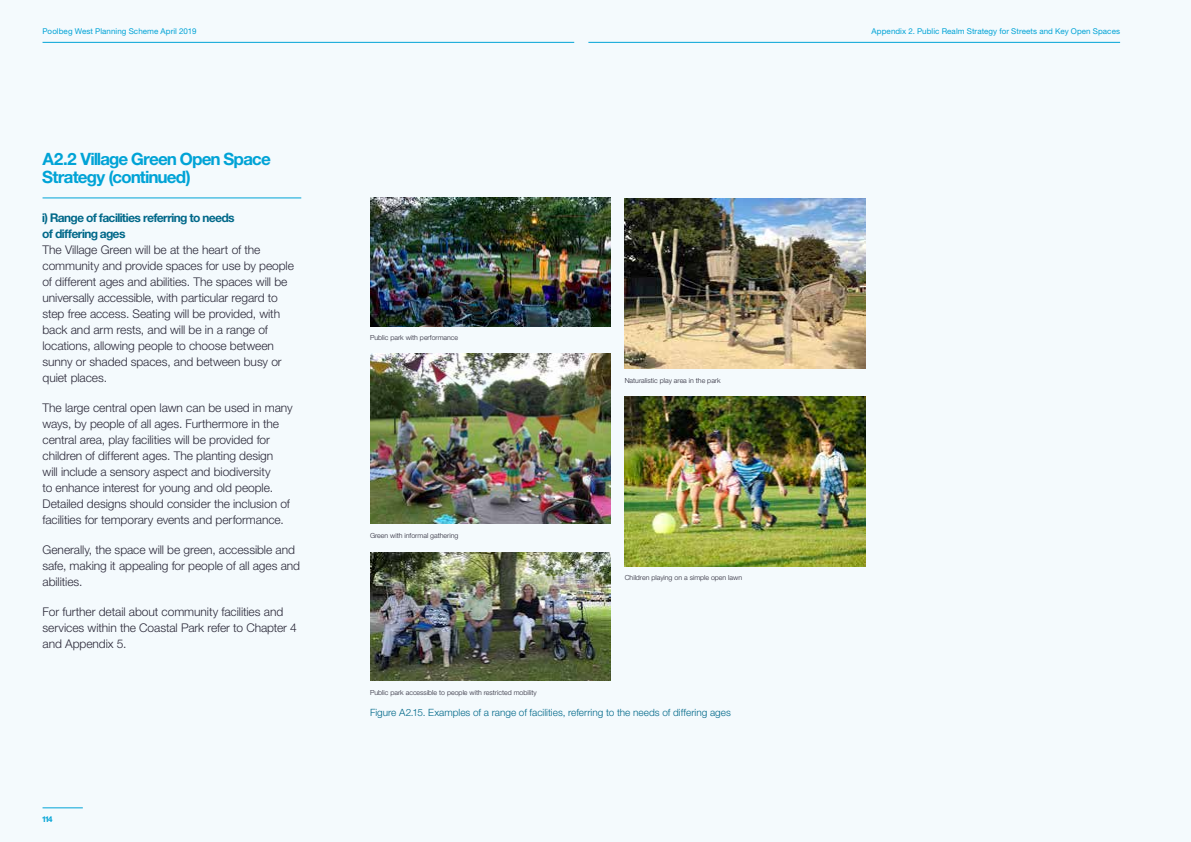
<style>
.page{position:relative;width:1191px;height:842px;background:#f4fafd}
.page>*{position:absolute;margin:0;border:0;box-sizing:border-box;transform-origin:0 0}
.t1{font:700 17px/18px "Image Bank Helvetica";color:#00a3d6}
.t2{font:300 12px/16px "Helvetica Neue LT Std";letter-spacing:-.005em;color:#2b2939}
.t3{font:700 12px/16px "Image Bank Helvetica";letter-spacing:.005em;color:#006889}
.t4{font:300 10px "Helvetica Neue LT Std";color:#006889}
.t5{font:700 8.1px "Image Bank Helvetica";color:#00a3d6}
.t6{font:8px "Helvetica Neue LT Std";letter-spacing:.01em;color:#00a3d6}
.t7{font:300 7px "Helvetica Neue LT Std";color:#2b2939}
</style>
<div class="page">
<img style="left:624px;top:396px;width:241px;height:170px">
<img style="left:371px;top:354px;width:239px;height:170px">
<img style="left:370px;top:552px;width:240px;height:129px">
<img style="left:370px;top:198px;width:240px;height:128px">
<img style="left:624px;top:198px;width:241px;height:171px">
<hr style="left:43px;top:197px;width:258px;height:1px;background:#00a3d6">
<hr style="left:43px;top:808px;width:40px;height:1px;background:#00a3d6">
<hr style="left:43px;top:42px;width:531px;height:1px;background:#00a3d6">
<hr style="left:588px;top:42px;width:532px;height:1px;background:#00a3d6">
<p class="t6" style="left:43px;top:26px;width:155px">Poolbeg West Planning Scheme April 2019</p>
<p class="t6" style="left:871px;top:27px;width:250px">Appendix 2. Public Realm Strategy for Streets and Key Open Spaces</p>
<h1 class="t1" style="left:43px;top:150px;width:229px">A2.2 Village Green Open Space<br>Strategy (continued)</h1>
<p class="t3" style="left:43px;top:209px;width:193px">i) Range of facilities referring to needs of differing ages</p>
<p class="t2" style="left:43px;top:241px;width:253px">The Village Green will be at the heart of the community and provide spaces for use by people of different ages and abilities. The spaces will be universally accessible, with particular regard to step free access. Seating will be provided, with back and arm rests, and will be in a range of locations, allowing people to choose between sunny or shaded spaces, and between busy or quiet places.</p>
<p class="t2" style="left:43px;top:399px;width:252px">The large central open lawn can be used in many ways, by people of all ages. Furthermore in the central area, play facilities will be provided for children of different ages. The planting design<br>will include a sensory aspect and biodiversity<br>to enhance interest for young and old people.<br>Detailed designs should consider the inclusion of facilities for temporary events and performance.</p>
<p class="t2" style="left:43px;top:541px;width:259px">Generally, the space will be green, accessible and safe, making it appealing for people of all ages and abilities.</p>
<p class="t2" style="left:43px;top:603px;width:256px">For further detail about community facilities and services within the Coastal Park refer to Chapter 4 and Appendix 5.</p>
<p class="t5" style="left:43px;top:814px;width:11px">114</p>
<p class="t7" style="left:370px;top:333px;width:90px">Public park with performance</p>
<p class="t7" style="left:370px;top:531px;width:90px">Green with informal gathering</p>
<p class="t7" style="left:370px;top:688px;width:168px">Public park accessible to people with restricted mobility</p>
<p class="t7" style="left:624px;top:376px;width:97px">Naturalistic play area in the park</p>
<p class="t7" style="left:624px;top:574px;width:119px">Children playing on a simple open lawn</p>
<p class="t4" style="left:370px;top:706px;width:362px">Figure A2.15. Examples of a range of facilities, referring to the needs of differing ages</p>
</div>
